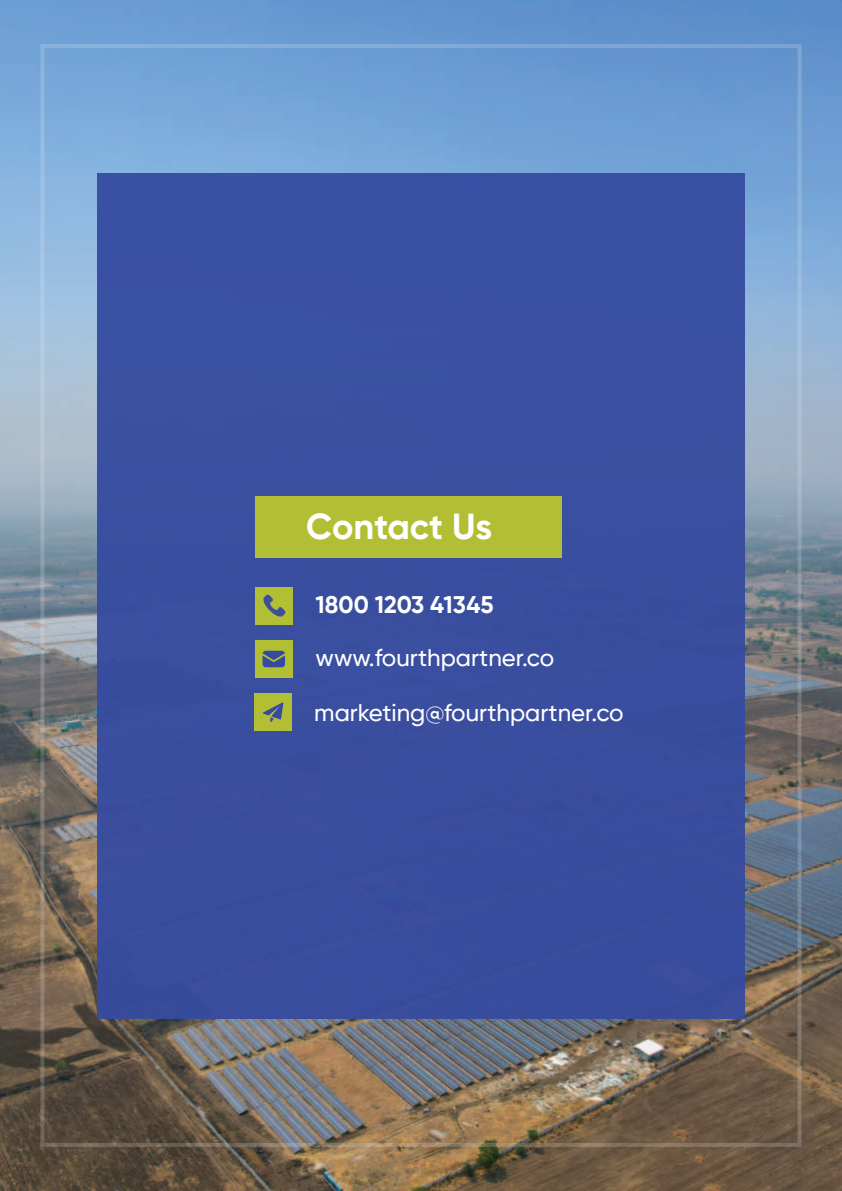
<style>
.page{position:relative;width:842px;height:1191px;background:#fff}
.page>*{position:absolute;margin:0;border:0;box-sizing:border-box;transform-origin:0 0}
.t1{font:700 36px "Gilroy";letter-spacing:-.005em;color:#fff}
.t2{font:500 24px "Gilroy";color:#fff}
.t3{font:700 24px "Gilroy";color:#fff}
</style>
<div class="page">
<svg style="left:831px;top:20px;width:10px;height:1171px;background:#748495"></svg>
<img style="left:223px;top:0;width:602px;height:1191px">
<svg style="left:150px;top:1018px;width:73px;height:173px;background:#675b4e"></svg>
<svg style="left:0;top:1002px;width:150px;height:189px;background:#594d3e"></svg>
<svg style="left:0;top:0;width:419px;height:1002px;background:#809db9"></svg>
<div style="left:97px;top:173px;width:647px;height:845px;background:#364ba0"></div>
<div style="left:255px;top:496px;width:306px;height:62px;background:#b2bf35"></div>
<div style="left:255px;top:586px;width:38px;height:38px;background:#b2bf35"></div>
<svg style="left:263px;top:594px;width:22px;height:22px"></svg>
<div style="left:255px;top:640px;width:37px;height:38px;background:#b2bf35"></div>
<svg style="left:262px;top:650px;width:23px;height:17px"></svg>
<div style="left:254px;top:693px;width:38px;height:38px;background:#b2bf35"></div>
<svg style="left:263px;top:702px;width:20px;height:20px"></svg>
<h1 class="t1" style="left:306px;top:504px;width:187px">Contact Us</h1>
<p class="t3" style="left:315px;top:594px;width:179px">1800 1203 41345</p>
<p class="t2" style="left:315px;top:647px;width:240px">www.fourthpartner.co</p>
<p class="t2" style="left:314px;top:702px;width:311px">marketing@fourthpartner.co</p>
</div>
